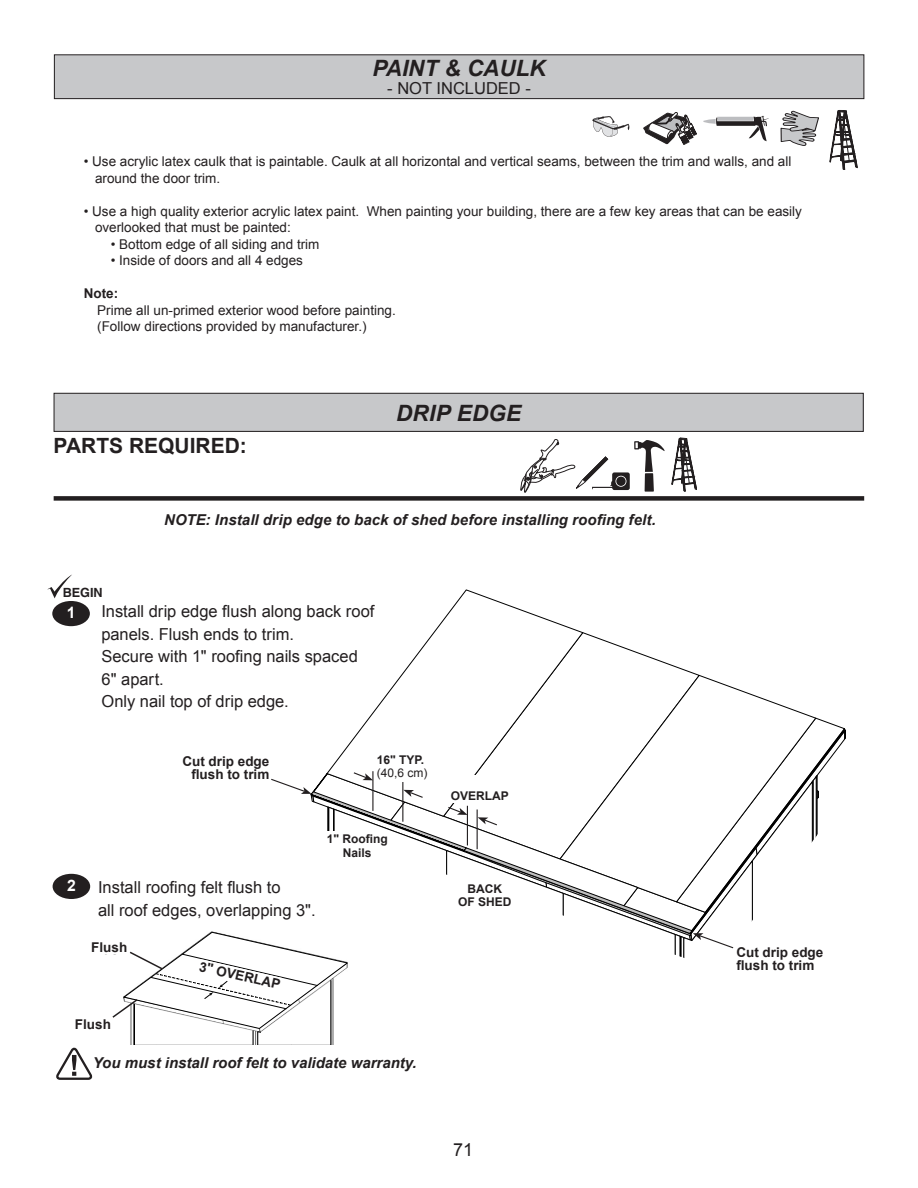
<style>
.page{position:relative;width:918px;height:1188px;background:#fff}
.page>*{position:absolute;margin:0;border:0;box-sizing:border-box;transform-origin:0 0}
.t1{font:italic 700 22.5px "Arial";color:#231f20}
.hhp_fig{font:700 21px "Arial";color:#231f20}
.t2{font:18px "Arial";color:#231f20}
.hhp_fig-2{font:16.5px/22.5px "Arial";color:#231f20}
.t3{font:700 15.75px "Arial";color:#fff}
.Instruction_Body{font:italic 700 15px "Arial";letter-spacing:.005em;color:#231f20}
.Instruction_Body-2{font:13.5px/16.5px "Arial";color:#231f20}
.hhp_fig-3{font:700 13.5px/13.5px "Arial";color:#231f20;text-align:right}
.Instruction_Body-3{font:700 13.5px "Arial";color:#231f20}
.t4{font:700 12.6px "Helvetica";color:#231f20}
.hhp_fig-4{font:700 12px/13.5px "Arial";color:#231f20;text-align:center}
.hhp_fig-5{font:12px/13.5px "Arial";color:#231f20}
.s1{font-weight:700}
</style>
<div class="page">
<svg style="left:667px;top:674px;width:147px;height:43px"></svg>
<svg style="left:369px;top:589px;width:215px;height:128px"></svg>
<div style="left:54px;top:55px;width:810px;height:44px;background:#c7c8ca"></div>
<div style="left:54px;top:54px;width:810px;height:45px;border:1px solid #231f20"></div>
<svg style="left:644px;top:112px;width:53px;height:33px"></svg>
<svg style="left:829px;top:110px;width:29px;height:60px"></svg>
<svg style="left:781px;top:111px;width:38px;height:35px"></svg>
<svg style="left:703px;top:116px;width:66px;height:25px"></svg>
<svg style="left:592px;top:116px;width:37px;height:21px"></svg>
<div style="left:53px;top:874px;width:37px;height:25px;background:#231f20;border-radius:50%"></div>
<div style="left:54px;top:496px;width:810px;height:5px;background:#231f20"></div>
<div style="left:54px;top:393px;width:809px;height:38px;background:#c7c8ca"></div>
<div style="left:54px;top:393px;width:810px;height:39px;border:1px solid #231f20"></div>
<svg style="left:671px;top:438px;width:26px;height:54px"></svg>
<svg style="left:520px;top:439px;width:145px;height:54px"></svg>
<svg style="left:48px;top:574px;width:24px;height:24px"></svg>
<div style="left:52px;top:601px;width:38px;height:25px;background:#231f20;border-radius:50%"></div>
<svg style="left:57px;top:1048px;width:35px;height:32px"></svg>
<svg style="left:112px;top:717px;width:734px;height:327px"></svg>
<p class="t1" style="left:372px;top:53px;width:175px">PAINT &amp; CAULK</p>
<p class="hhp_fig-2" style="left:387px;top:77px;width:145px">- NOT INCLUDED -</p>
<p class="Instruction_Body-2" style="left:95px;top:154px;width:698px;text-indent:-11px">• Use acrylic latex caulk that is paintable. Caulk at all horizontal and vertical seams, between the trim and walls, and all around the door trim.</p>
<p class="Instruction_Body-2" style="left:95px;top:203px;width:709px;text-indent:-11px">• Use a high quality exterior acrylic latex paint. When painting your building, there are a few key areas that can be easily overlooked that must be painted:</p>
<p class="Instruction_Body-2" style="left:111px;top:236px;width:210px">• Bottom edge of all siding and trim</p>
<p class="Instruction_Body-2" style="left:111px;top:253px;width:194px">• Inside of doors and all 4 edges</p>
<p class="Instruction_Body-3" style="left:84px;top:285px;width:36px">Note:</p>
<p class="Instruction_Body-2" style="left:97px;top:302px;width:300px">Prime all un-primed exterior wood before painting.</p>
<p class="Instruction_Body-2" style="left:97px;top:319px;width:271px">(Follow directions provided by manufacturer.)</p>
<p class="hhp_fig" style="left:54px;top:432px;width:195px">PARTS REQUIRED:</p>
<p class="t1" style="left:396px;top:398px;width:126px">DRIP EDGE</p>
<p class="Instruction_Body" style="left:164px;top:510px;width:493px">NOTE: Install drip edge to back of shed before installing roofing felt.</p>
<p class="t4" style="left:63px;top:585px;width:42px">BEGIN</p>
<p class="t3" style="left:67px;top:602px;width:10px">1</p>
<p class="hhp_fig-2" style="left:101px;top:600px;width:274px">Install drip edge flush along back roof panels. Flush ends to trim.<br>Secure with 1" roofing nails spaced<br>6" apart.<br>Only nail top of drip edge.</p>
<p class="hhp_fig-3" style="left:182px;top:754px;width:89px">Cut drip edge flush to trim</p>
<p class="hhp_fig-5" style="left:377px;top:753px;width:52px"><span class="s1">16" TYP. </span>(40,6 cm)</p>
<p class="t3" style="left:67px;top:875px;width:10px">2</p>
<p class="hhp_fig-2" style="left:98px;top:876px;width:219px">Install roofing felt flush to<br>all roof edges, overlapping 3".</p>
<p class="hhp_fig-3" style="left:91px;top:942px;width:38px">Flush</p>
<p class="hhp_fig-3" style="left:201px;top:960px;width:84px;rotate:13deg">3" OVERLAP</p>
<p class="hhp_fig-3" style="left:75px;top:1018px;width:38px">Flush</p>
<p class="hhp_fig-4" style="left:327px;top:833px;width:63px">1" Roofing<br>Nails</p>
<p class="Instruction_Body" style="left:93px;top:1052px;width:325px">You must install roof felt to validate warranty.</p>
<p class="hhp_fig-4" style="left:451px;top:790px;width:60px">OVERLAP</p>
<p class="hhp_fig-4" style="left:458px;top:882px;width:55px">BACK<br>OF SHED</p>
<h3 class="t2" style="left:453px;top:1138px;width:22px">71</h3>
<p class="hhp_fig-3" style="left:736px;top:946px;width:89px;text-align:left">Cut drip edge flush to trim</p>
</div>
